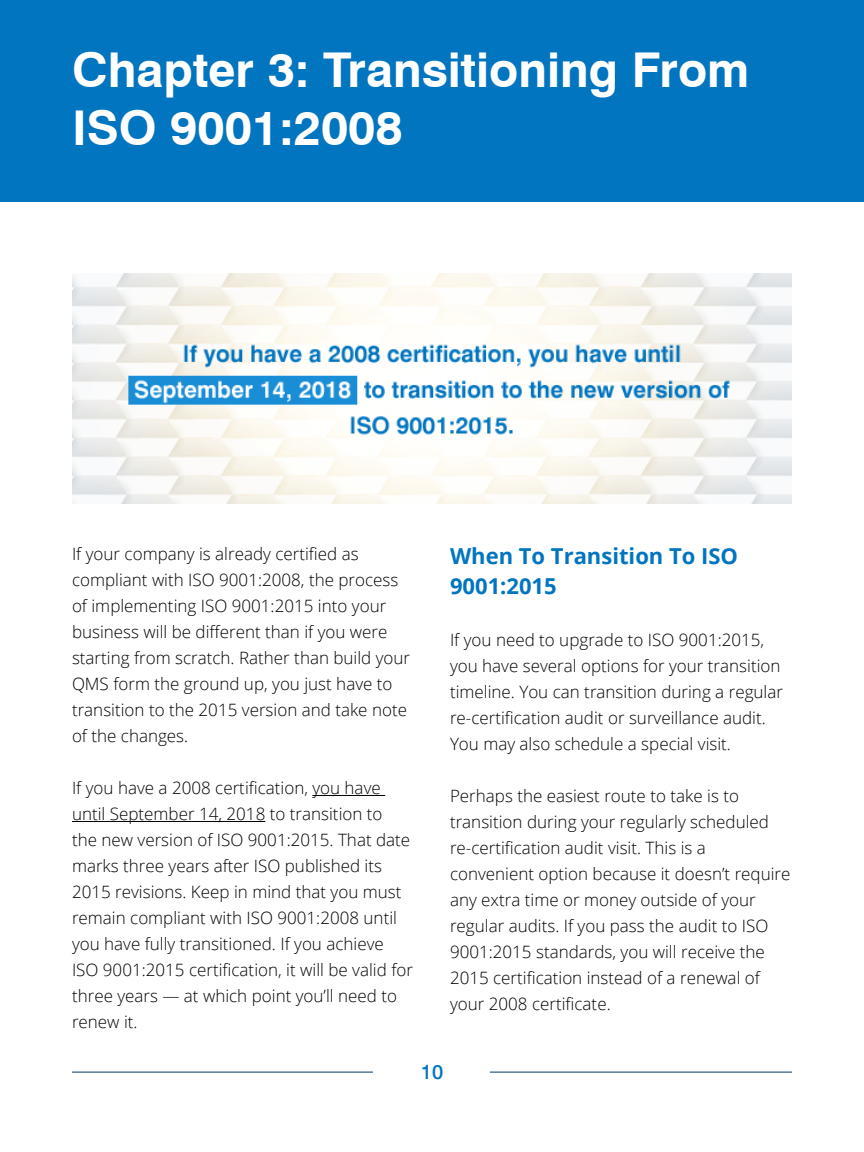
<style>
.page{position:relative;width:864px;height:1152px;background:#fff}
.page>*{position:absolute;margin:0;border:0;box-sizing:border-box;transform-origin:0 0}
.t1{font:700 48px/57.6px "Swiss 721 BT";color:#fff}
.t2{font:700 22px/30px "Open Sans";color:#0175c0}
.t3{font:500 20px "Swiss 721 BT";color:#0175c0}
.t4{font:300 17px/26px "Open Sans";color:#000}
</style>
<div class="page">
<hr style="left:72px;top:1072px;width:720px;height:1px;background:#063a5e">
<div style="left:374px;top:1064px;width:116px;height:16px;background:#fff"></div>
<div style="left:0;top:0;width:864px;height:201px;background:#0175c0"></div>
<hr style="left:312px;top:795px;width:73px;height:1px;background:#000">
<hr style="left:72px;top:821px;width:193px;height:1px;background:#000">
<img style="left:72px;top:274px;width:720px;height:230px">
<h1 class="t1" style="left:72px;top:41px;width:679px">Chapter 3: Transitioning From<br>ISO 9001:2008</h1>
<p class="t4" style="left:72px;top:541px;width:340px">If your company is already certified as compliant with ISO 9001:2008, the process of implementing ISO 9001:2015 into your business will be different than if you were starting from scratch. Rather than build your QMS form the ground up, you just have to transition to the 2015 version and take note of the changes.</p>
<p class="t4" style="left:72px;top:775px;width:343px">If you have a 2008 certification, you have until September 14, 2018 to transition to<br>the new version of ISO 9001:2015. That date marks three years after ISO published its 2015 revisions. Keep in mind that you must remain compliant with ISO 9001:2008 until you have fully transitioned. If you achieve ISO 9001:2015 certification, it will be valid for three years — at which point you’ll need to renew it.</p>
<p class="t2" style="left:450px;top:540px;width:290px">When To Transition To ISO<br>9001:2015</p>
<p class="t4" style="left:450px;top:626px;width:335px">If you need to upgrade to ISO 9001:2015, you have several options for your transition timeline. You can transition during a regular re-certification audit or surveillance audit.<br>You may also schedule a special visit.</p>
<p class="t4" style="left:450px;top:782px;width:342px">Perhaps the easiest route to take is to transition during your regularly scheduled re-certification audit visit. This is a convenient option because it doesn’t require any extra time or money outside of your regular audits. If you pass the audit to ISO 9001:2015 standards, you will receive the 2015 certification instead of a renewal of your 2008 certificate.</p>
<p class="t3" style="left:421px;top:1059px;width:24px">10</p>
</div>
